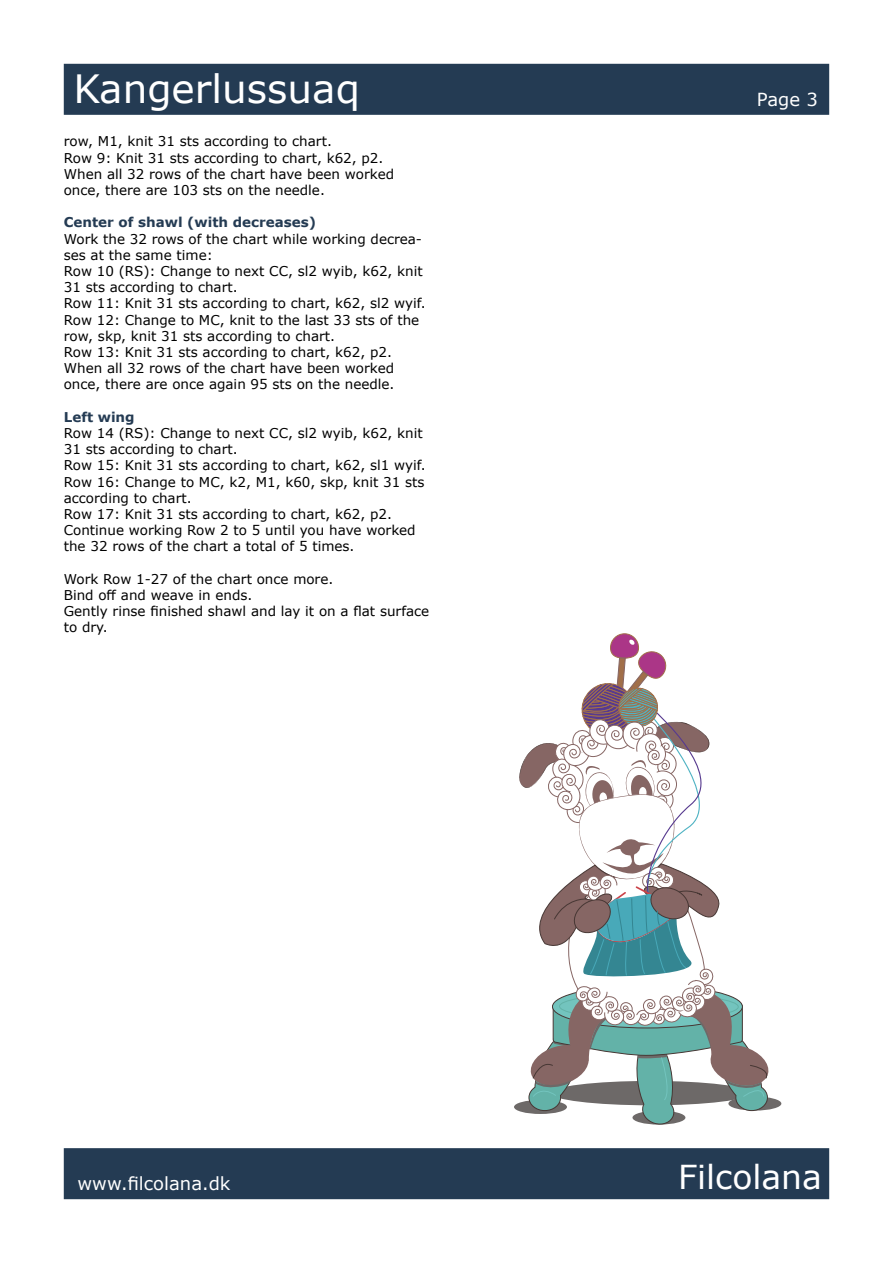
<style>
.page{position:relative;width:893px;height:1263px;background:#fff}
.page>*{position:absolute;margin:0;border:0;box-sizing:border-box;transform-origin:0 0}
.t1{font:39px "Verdana";color:#fff}
.t2{font:33px "Verdana";color:#fff}
.t3{font:18px "Verdana";color:#fff}
.t4{font:13.5px/16.2px "Verdana";color:#000}
.t5{font:700 13.5px "Verdana";color:#243b53}
</style>
<div class="page">
<div style="left:64px;top:64px;width:765px;height:51px;background:#243b53;border:2px solid #243c54"></div>
<div style="left:64px;top:1148px;width:765px;height:51px;background:#243b53;border:2px solid #243c54"></div>
<div style="left:728px;top:1096px;width:53px;height:14px;background:#6d6968;border-radius:50%"></div>
<svg style="left:514px;top:633px;width:257px;height:492px"></svg>
<h1 class="t1" style="left:73px;top:62px;width:288px">Kangerlussuaq</h1>
<p class="t4" style="left:64px;top:133px;width:332px">row, M1, knit 31 sts according to chart.<br>Row 9: Knit 31 sts according to chart, k62, p2.<br>When all 32 rows of the chart have been worked once, there are 103 sts on the needle.</p>
<p class="t5" style="left:64px;top:213px;width:254px">Center of shawl (with decreases)</p>
<p class="t4" style="left:64px;top:230px;width:363px">Work the 32 rows of the chart while working decrea&shy;ses at the same time:<br>Row 10 (RS): Change to next CC, sl2 wyib, k62, knit 31 sts according to chart.<br>Row 11: Knit 31 sts according to chart, k62, sl2 wyif.<br>Row 12: Change to MC, knit to the last 33 sts of the row, skp, knit 31 sts according to chart.<br>Row 13: Knit 31 sts according to chart, k62, p2.<br>When all 32 rows of the chart have been worked once, there are once again 95 sts on the needle.</p>
<p class="t5" style="left:64px;top:407px;width:72px">Left wing</p>
<p class="t4" style="left:64px;top:425px;width:363px">Row 14 (RS): Change to next CC, sl2 wyib, k62, knit 31 sts according to chart.<br>Row 15: Knit 31 sts according to chart, k62, sl1 wyif.<br>Row 16: Change to MC, k2, M1, k60, skp, knit 31 sts according to chart.<br>Row 17: Knit 31 sts according to chart, k62, p2.<br>Continue working Row 2 to 5 until you have worked the 32 rows of the chart a total of 5 times.</p>
<p class="t4" style="left:64px;top:571px;width:367px">Work Row 1-27 of the chart once more.<br>Bind off and weave in ends.<br>Gently rinse finished shawl and lay it on a flat surface to dry.</p>
<h3 class="t3" style="left:757px;top:87px;width:62px">Page 3</h3>
<h3 class="t3" style="left:78px;top:1171px;width:154px">www.filcolana.dk</h3>
<h2 class="t2" style="left:678px;top:1155px;width:145px">Filcolana</h2>
</div>
